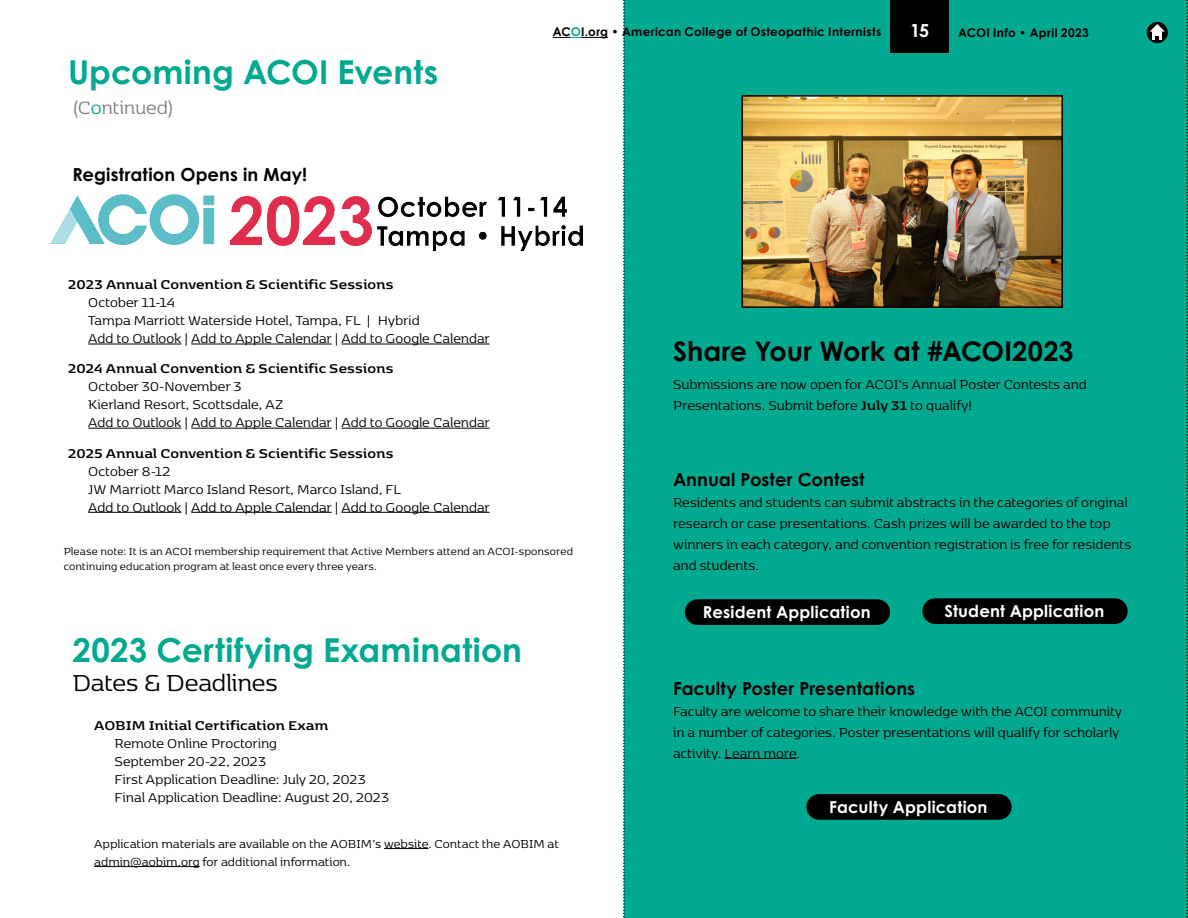
<style>
.page{position:relative;width:1188px;height:918px;background:#fff}
.page>*{position:absolute;margin:0;border:0;box-sizing:border-box;transform-origin:0 0}
.t1{font:700 33px "Century Gothic Pro";letter-spacing:.005em;color:#00a98f}
.t2{font:700 27px "Century Gothic Pro";letter-spacing:.005em;color:#000}
.t3{font:27px "Kobenhavn";letter-spacing:-.005em;color:#000}
.t4{font:21px "Kobenhavn";letter-spacing:-.005em;color:#808285}
.t5{font:700 18px "Century Gothic Pro";letter-spacing:.005em;color:#000}
.t6{font:700 18px "Century Gothic Pro";color:#fff}
.t7{font:700 16.5px "Century Gothic Pro";letter-spacing:.01em;color:#fff}
.t8{font:15px/18px "Kobenhavn";color:#000}
.t9{font:700 15px "Kobenhavn";color:#000}
.t10{font:13.5px/18px "Kobenhavn";color:#000}
.t11{font:12px/15px "Kobenhavn";letter-spacing:.005em;color:#000}
.t12{font:700 12px "Century Gothic Pro";letter-spacing:.025em;color:#000}
.s1{color:#00a98f}
.s2{font-weight:700}
</style>
<div class="page">
<hr style="left:88px;top:344px;width:93px;height:1px;background:#000">
<hr style="left:191px;top:344px;width:141px;height:1px;background:#000">
<hr style="left:342px;top:344px;width:148px;height:1px;background:#000">
<hr style="left:88px;top:428px;width:93px;height:1px;background:#000">
<hr style="left:191px;top:428px;width:141px;height:1px;background:#000">
<hr style="left:342px;top:428px;width:148px;height:1px;background:#000">
<hr style="left:88px;top:512px;width:93px;height:1px;background:#000">
<hr style="left:191px;top:512px;width:141px;height:1px;background:#000">
<hr style="left:342px;top:512px;width:148px;height:1px;background:#000">
<div style="left:624px;top:0;width:563px;height:918px;background:#00a98f"></div>
<svg style="left:1186px;top:0;width:2px;height:918px"></svg>
<svg style="left:623px;top:0;width:2px;height:918px"></svg>
<hr style="left:384px;top:848px;width:45px;height:1px;background:#000">
<hr style="left:94px;top:866px;width:106px;height:1px;background:#000">
<div style="left:890px;top:0;width:59px;height:53px;background:#000"></div>
<svg style="left:553px;top:37px;width:55px;height:1px"></svg>
<img style="left:51px;top:194px;width:532px;height:57px">
<hr style="left:724px;top:758px;width:73px;height:1px;background:#000">
<div style="left:685px;top:599px;width:205px;height:26px;background:#000;border-radius:13px"></div>
<div style="left:922px;top:598px;width:206px;height:26px;background:#000;border-radius:13px"></div>
<div style="left:806px;top:794px;width:206px;height:26px;background:#000;border-radius:13px"></div>
<img style="left:744px;top:98px;width:316px;height:207px">
<div style="left:741px;top:95px;width:322px;height:213px;border:2px solid #000"></div>
<div style="left:1147px;top:22px;width:21px;height:21px;background:#000;border-radius:50%"></div>
<svg style="left:1150px;top:24px;width:15px;height:16px"></svg>
<h1 class="t1" style="left:68px;top:51px;width:372px">Upcoming ACOI Events</h1>
<h3 class="t4" style="left:72px;top:94px;width:103px">(C<span class="s1">o</span>ntinued)</h3>
<p class="t5" style="left:72px;top:163px;width:236px">Registration Opens in May!</p>
<p class="t12" style="left:553px;top:24px;width:330px">AC<span class="s1">O</span>I.org • American College of Osteopathic Internists</p>
<p class="t6" style="left:910px;top:19px;width:21px">15</p>
<p class="t12" style="left:958px;top:25px;width:132px">ACOI Info • April 2023</p>
<p class="t9" style="left:68px;top:274px;width:327px">2023 Annual Convention &amp; Scientific Sessions</p>
<p class="t8" style="left:88px;top:293px;width:403px">October 11-14<br>Tampa Marriott Waterside Hotel, Tampa, FL | Hybrid<br>Add to Outlook | Add to Apple Calendar | Add to Google Calendar</p>
<p class="t9" style="left:68px;top:358px;width:327px">2024 Annual Convention &amp; Scientific Sessions</p>
<p class="t8" style="left:88px;top:377px;width:403px">October 30-November 3<br>Kierland Resort, Scottsdale, AZ<br>Add to Outlook | Add to Apple Calendar | Add to Google Calendar</p>
<p class="t9" style="left:68px;top:442px;width:327px">2025 Annual Convention &amp; Scientific Sessions</p>
<p class="t8" style="left:88px;top:461px;width:403px">October 8-12<br>JW Marriott Marco Island Resort, Marco Island, FL<br>Add to Outlook | Add to Apple Calendar | Add to Google Calendar</p>
<p class="t11" style="left:64px;top:543px;width:511px">Please note: It is an ACOI membership requirement that Active Members attend an ACOI-sponsored continuing education program at least once every three years.</p>
<h1 class="t1" style="left:72px;top:629px;width:451px">2023 Certifying Examination</h1>
<h2 class="t3" style="left:72px;top:665px;width:207px">Dates &amp; Deadlines</h2>
<p class="t9" style="left:94px;top:715px;width:236px">AOBIM Initial Certification Exam</p>
<p class="t8" style="left:114px;top:734px;width:276px">Remote Online Proctoring<br>September 20-22, 2023<br>First Application Deadline: July 20, 2023<br>Final Application Deadline: August 20, 2023</p>
<p class="t10" style="left:94px;top:834px;width:466px">Application materials are available on the AOBIM’s website. Contact the AOBIM at admin@aobim.org for additional information.</p>
<h2 class="t2" style="left:673px;top:334px;width:402px">Share Your Work at #ACOI2023</h2>
<p class="t8" style="left:673px;top:373px;width:415px;line-height:21px">Submissions are now open for ACOI’s Annual Poster Contests and<br>Presentations. Submit before <span class="s2">July 31</span> to qualify!</p>
<p class="t5" style="left:673px;top:468px;width:193px">Annual Poster Contest</p>
<p class="t8" style="left:673px;top:491px;width:460px;line-height:21px">Residents and students can submit abstracts in the categories of original research or case presentations. Cash prizes will be awarded to the top winners in each category, and convention registration is free for residents and students.</p>
<p class="t7" style="left:703px;top:602px;width:169px">Resident Application</p>
<p class="t7" style="left:944px;top:601px;width:161px">Student Application</p>
<p class="t5" style="left:673px;top:677px;width:244px">Faculty Poster Presentations</p>
<p class="t8" style="left:673px;top:700px;width:451px;line-height:21px">Faculty are welcome to share their knowledge with the ACOI community in a number of categories. Poster presentations will qualify for scholarly activity. Learn more.</p>
<p class="t7" style="left:829px;top:797px;width:160px">Faculty Application</p>
</div>
